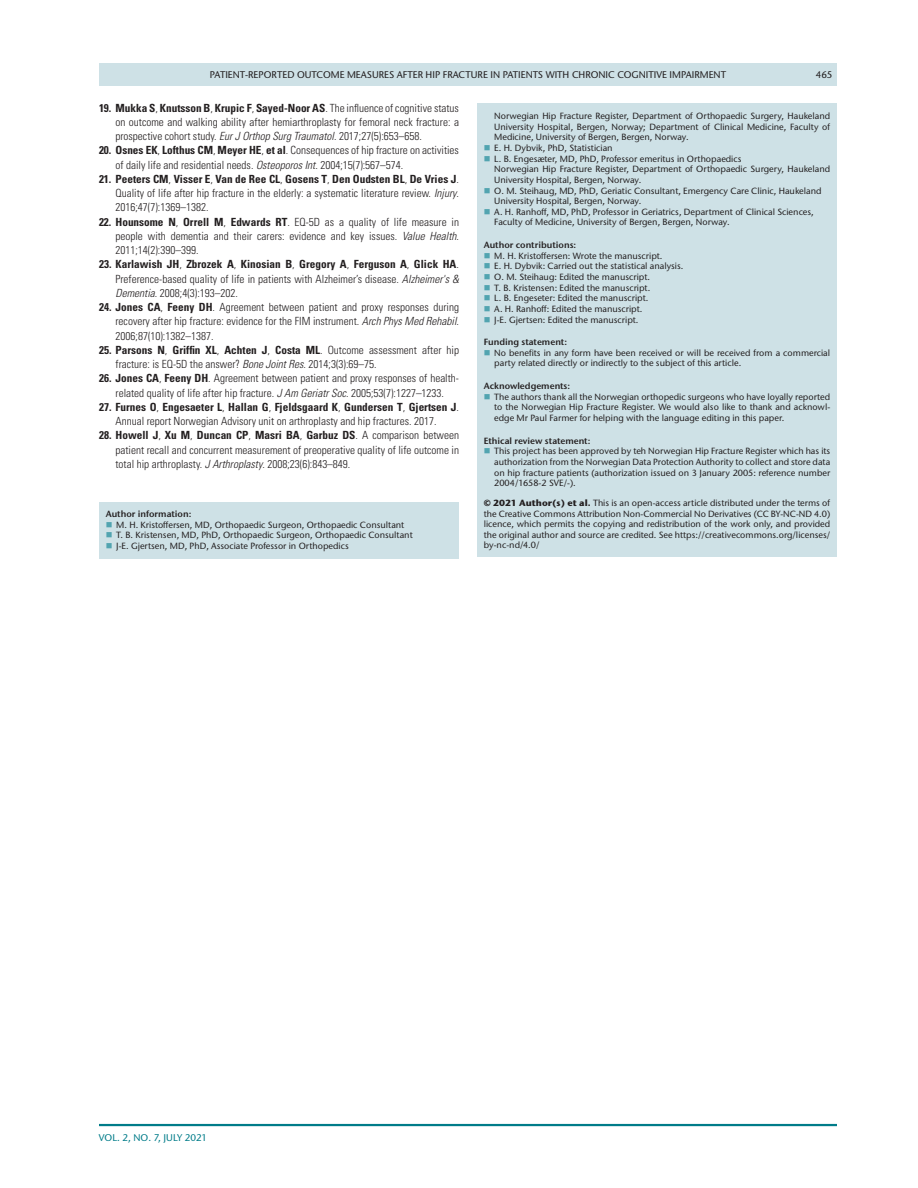
<style>
.page{position:relative;width:918px;height:1188px;background:#fff}
.page>*{position:absolute;margin:0;border:0;box-sizing:border-box;transform-origin:0 0}
.t1{font:300 condensed 11.25px/14.2px "Univers LT Std";color:#231f20;text-align:justify}
.t2{font:500 9.75px "Stone Sans ITC Pro";color:#231f20}
.t3{font:500 9.75px "Stone Sans ITC Pro";color:#007c89}
.t4{font:500 9px/10.6px "Stone Sans ITC Pro";color:#231f20}
.t5{font:600 9px "Stone Sans ITC Pro";color:#231f20}
.s1{font-weight:700}
.s2{font-style:italic}
</style>
<div class="page">
<hr style="left:99px;top:1124px;width:738px;height:2px;background:#007c89">
<div style="left:99px;top:63px;width:738px;height:23px;background:#cee1e6"></div>
<div style="left:99px;top:502px;width:360px;height:57px;background:#cee1e6"></div>
<div style="left:477px;top:104px;width:360px;height:453px;background:#cee1e6"></div>
<p class="t2" style="left:210px;top:68px;width:518px">PATIENT-REPORTED OUTCOME MEASURES AFTER HIP FRACTURE IN PATIENTS WITH CHRONIC COGNITIVE IMPAIRMENT</p>
<p class="t2" style="left:816px;top:68px;width:18px">465</p>
<p class="t4" style="left:494px;top:111px;width:338px">Norwegian Hip Fracture Register, Department of Orthopaedic Surgery, Haukeland University Hospital, Bergen, Norway; Department of Clinical Medicine, Faculty of Medicine, University of Bergen, Bergen, Norway.<br>E. H. Dybvik, PhD, Statistician<br>L. B. Engesæter, MD, PhD, Professor emeritus in Orthopaedics<br>Norwegian Hip Fracture Register, Department of Orthopaedic Surgery, Haukeland University Hospital, Bergen, Norway.<br>O. M. Steihaug, MD, PhD, Geriatic Consultant, Emergency Care Clinic, Haukeland University Hospital, Bergen, Norway.<br>A. H. Ranhoff, MD, PhD, Professor in Geriatrics, Department of Clinical Sciences, Faculty of Medicine, University of Bergen, Bergen, Norway.</p>
<p class="t5" style="left:484px;top:239px;width:94px">Author contributions:</p>
<p class="t4" style="left:494px;top:250px;width:191px">M. H. Kristoffersen: Wrote the manuscript.<br>E. H. Dybvik: Carried out the statistical analysis.<br>O. M. Steihaug: Edited the manuscript.<br>T. B. Kristensen: Edited the manuscript.<br>L. B. Engeseter: Edited the manuscript.<br>A. H. Ranhoff: Edited the manuscript.<br>J-E. Gjertsen: Edited the manuscript.</p>
<p class="t5" style="left:484px;top:336px;width:85px">Funding statement:</p>
<p class="t4" style="left:494px;top:347px;width:337px">No benefits in any form have been received or will be received from a commercial party related directly or indirectly to the subject of this article.</p>
<p class="t5" style="left:484px;top:380px;width:88px">Acknowledgements:</p>
<p class="t4" style="left:494px;top:391px;width:338px;text-align:justify">The authors thank all the Norwegian orthopedic surgeons who have loyally reported to the Norwegian Hip Fracture Register. We would also like to thank and acknowl&shy;edge Mr Paul Farmer for helping with the language editing in this paper.</p>
<p class="t5" style="left:484px;top:435px;width:108px">Ethical review statement:</p>
<p class="t4" style="left:494px;top:446px;width:338px;text-align:justify">This project has been approved by teh Norwegian Hip Fracture Register which has its authorization from the Norwegian Data Protection Authority to collect and store data on hip fracture patients (authorization issued on 3 January 2005: reference number 2004/1658-2 SVE/-).</p>
<p class="t4" style="left:484px;top:497px;width:348px;text-align:justify"><span class="s1">© 2021 Author(s) et al.</span> This is an open-access article distributed under the terms of the Creative Commons Attribution Non-Commercial No Derivatives (CC BY-NC-ND 4.0) licence, which permits the copying and redistribution of the work only, and provided the original author and source are credited. See https://creativecommons.org/licenses/ by-nc-nd/4.0/</p>
<p class="t1" style="left:116px;top:101px;width:345px;text-indent:-17px"><span class="s1">19. Mukka S</span>, <span class="s1">Knutsson B</span>, <span class="s1">Krupic F</span>, <span class="s1">Sayed-Noor AS</span>. The influence of cognitive status on outcome and walking ability after hemiarthroplasty for femoral neck fracture: a prospective cohort study. <span class="s2">Eur J Orthop Surg Traumatol</span>. 2017;27(5):653–658.</p>
<p class="t1" style="left:116px;top:143px;width:345px;text-indent:-17px"><span class="s1">20. Osnes EK</span>, <span class="s1">Lofthus CM</span>, <span class="s1">Meyer HE</span>, <span class="s1">et al</span>. Consequences of hip fracture on activities of daily life and residential needs. <span class="s2">Osteoporos Int</span>. 2004;15(7):567–574.</p>
<p class="t1" style="left:116px;top:172px;width:345px;text-indent:-17px"><span class="s1">21. Peeters CM</span>, <span class="s1">Visser E</span>, <span class="s1">Van de Ree CL</span>, <span class="s1">Gosens T</span>, <span class="s1">Den Oudsten BL</span>, <span class="s1">De Vries J</span>.<br>Quality of life after hip fracture in the elderly: a systematic literature review. <span class="s2">Injury</span>.<br>2016;47(7):1369–1382.</p>
<p class="t1" style="left:116px;top:215px;width:345px;text-indent:-17px"><span class="s1">22. Hounsome N</span>, <span class="s1">Orrell M</span>, <span class="s1">Edwards RT</span>. EQ-5D as a quality of life measure in people with dementia and their carers: evidence and key issues. <span class="s2">Value Health</span>.<br>2011;14(2):390–399.</p>
<p class="t1" style="left:116px;top:257px;width:345px;text-indent:-17px"><span class="s1">23. Karlawish JH</span>, <span class="s1">Zbrozek A</span>, <span class="s1">Kinosian B</span>, <span class="s1">Gregory A</span>, <span class="s1">Ferguson A</span>, <span class="s1">Glick HA</span>.<br>Preference-based quality of life in patients with Alzheimer’s disease. <span class="s2">Alzheimer's &amp; Dementia</span>. 2008;4(3):193–202.</p>
<p class="t1" style="left:116px;top:300px;width:345px;text-indent:-17px"><span class="s1">24. Jones CA</span>, <span class="s1">Feeny DH</span>. Agreement between patient and proxy responses during recovery after hip fracture: evidence for the FIM instrument. <span class="s2">Arch Phys Med Rehabil</span>.<br>2006;87(10):1382–1387.</p>
<p class="t1" style="left:116px;top:343px;width:345px;text-indent:-17px"><span class="s1">25. Parsons N</span>, <span class="s1">Griffin XL</span>, <span class="s1">Achten J</span>, <span class="s1">Costa ML</span>. Outcome assessment after hip fracture: is EQ-5D the answer? <span class="s2">Bone Joint Res</span>. 2014;3(3):69–75.</p>
<p class="t1" style="left:99px;top:371px;width:362px;text-align:center"><span class="s1">26. Jones CA</span>, <span class="s1">Feeny DH</span>. Agreement between patient and proxy responses of health&shy;related quality of life after hip fracture. <span class="s2">J Am Geriatr Soc</span>. 2005;53(7):1227–1233.</p>
<p class="t1" style="left:99px;top:400px;width:361px;text-align:center"><span class="s1">27. Furnes O</span>, <span class="s1">Engesaeter L</span>, <span class="s1">Hallan G</span>, <span class="s1">Fjeldsgaard K</span>, <span class="s1">Gundersen T</span>, <span class="s1">Gjertsen J</span>.<br>Annual report Norwegian Advisory unit on arthroplasty and hip fractures. 2017.</p>
<p class="t1" style="left:116px;top:428px;width:345px;text-indent:-16px"><span class="s1">28. Howell J</span>, <span class="s1">Xu M</span>, <span class="s1">Duncan CP</span>, <span class="s1">Masri BA</span>, <span class="s1">Garbuz DS</span>. A comparison between patient recall and concurrent measurement of preoperative quality of life outcome in total hip arthroplasty. <span class="s2">J Arthroplasty</span>. 2008;23(6):843–849.</p>
<p class="t5" style="left:106px;top:509px;width:87px">Author information:</p>
<p class="t4" style="left:116px;top:519px;width:298px">M. H. Kristoffersen, MD, Orthopaedic Surgeon, Orthopaedic Consultant<br>T. B. Kristensen, MD, PhD, Orthopaedic Surgeon, Orthopaedic Consultant<br>J-E. Gjertsen, MD, PhD, Associate Professor in Orthopedics</p>
<p class="t3" style="left:99px;top:1132px;width:110px">VOL. 2, NO. 7, JULY 2021</p>
</div>
